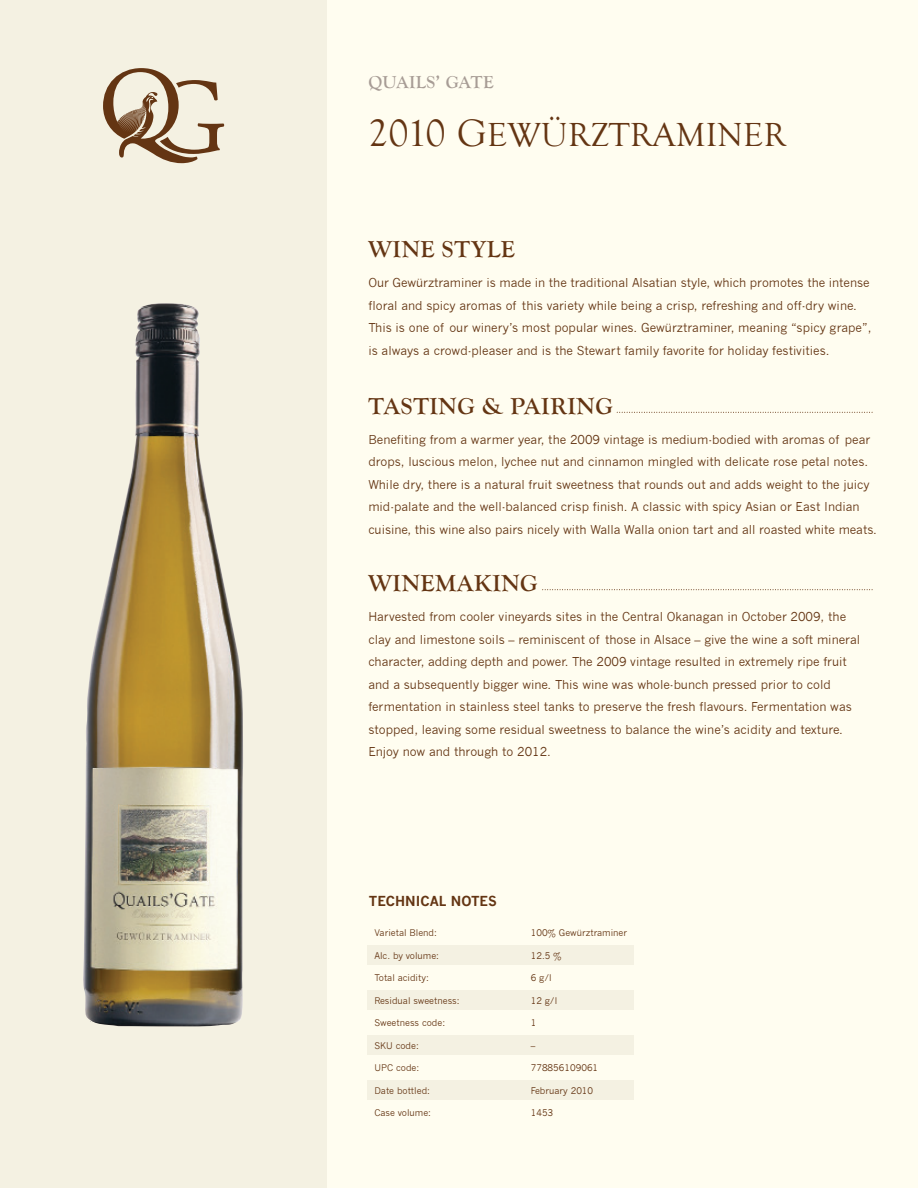
<style>
.page{position:relative;width:918px;height:1188px;background:#fffdf0}
.page>*{position:absolute;margin:0;border:0;box-sizing:border-box;transform-origin:0 0}
.t1{font:34.35px "Goudy Old Style T";letter-spacing:.01em;color:#643513}
.t2{font:700 24px "Goudy Old Style T";letter-spacing:.025em;color:#643513}
.t3{font:700 18px "Goudy Old Style T";letter-spacing:.025em;color:#a79c95}
.t4{font:700 13.5px "News Gothic";color:#643513}
.t5{font:12px/22.5px "News Gothic";color:#643513}
.t6{font:9px "News Gothic";color:#643513}
.s1{font-size:39.15px}
</style>
<div class="page">
<div style="left:0;top:0;width:327px;height:1188px;background:#f4f1e2"></div>
<svg style="left:103px;top:68px;width:122px;height:95px"></svg>
<svg style="left:543px;top:589px;width:330px;height:1px"></svg>
<svg style="left:617px;top:412px;width:256px;height:1px"></svg>
<img style="left:83px;top:303px;width:160px;height:723px">
<div style="left:367px;top:1080px;width:266px;height:20px;background:#f4f1e2"></div>
<div style="left:367px;top:1035px;width:266px;height:20px;background:#f4f1e2"></div>
<div style="left:367px;top:990px;width:266px;height:20px;background:#f4f1e2"></div>
<div style="left:367px;top:945px;width:266px;height:20px;background:#f4f1e2"></div>
<h3 class="t3" style="left:368px;top:72px;width:127px">QUAILS’ GATE</h3>
<p class="t1" style="left:368px;top:116px;width:419px"><span class="s1">2010 G</span>EWÜRZTRAMINER</p>
<p class="t2" style="left:368px;top:236px;width:148px">WINE STYLE</p>
<p class="t5" style="left:368px;top:272px;width:505px">Our Gewürztraminer is made in the traditional Alsatian style, which promotes the intense floral and spicy aromas of this variety while being a crisp, refreshing and off-dry wine.<br>This is one of our winery’s most popular wines. Gewürztraminer, meaning “spicy grape”, is always a crowd-pleaser and is the Stewart family favorite for holiday festivities.</p>
<p class="t2" style="left:368px;top:393px;width:246px">TASTING &amp; PAIRING</p>
<p class="t5" style="left:368px;top:428px;width:510px">Benefiting from a warmer year, the 2009 vintage is medium-bodied with aromas of pear drops, luscious melon, lychee nut and cinnamon mingled with delicate rose petal notes.<br>While dry, there is a natural fruit sweetness that rounds out and adds weight to the juicy mid-palate and the well-balanced crisp finish. A classic with spicy Asian or East Indian cuisine, this wine also pairs nicely with Walla Walla onion tart and all roasted white meats.</p>
<p class="t2" style="left:368px;top:570px;width:171px">WINEMAKING</p>
<p class="t5" style="left:368px;top:606px;width:493px">Harvested from cooler vineyards sites in the Central Okanagan in October 2009, the clay and limestone soils – reminiscent of those in Alsace – give the wine a soft mineral character, adding depth and power. The 2009 vintage resulted in extremely ripe fruit and a subsequently bigger wine. This wine was whole-bunch pressed prior to cold fermentation in stainless steel tanks to preserve the fresh flavours. Fermentation was stopped, leaving some residual sweetness to balance the wine’s acidity and texture.<br>Enjoy now and through to 2012.</p>
<p class="t4" style="left:369px;top:893px;width:130px">TECHNICAL NOTES</p>
<p class="t6" style="left:374px;top:928px;width:64px">Varietal Blend:</p>
<p class="t6" style="left:531px;top:928px;width:98px">100% Gewürztraminer</p>
<p class="t6" style="left:374px;top:950px;width:66px">Alc. by volume:</p>
<p class="t6" style="left:531px;top:950px;width:32px">12.5 %</p>
<p class="t6" style="left:374px;top:973px;width:56px">Total acidity:</p>
<p class="t6" style="left:531px;top:973px;width:22px">6 g/l</p>
<p class="t6" style="left:374px;top:995px;width:87px">Residual sweetness:</p>
<p class="t6" style="left:531px;top:995px;width:28px">12 g/l</p>
<p class="t6" style="left:374px;top:1018px;width:72px">Sweetness code:</p>
<p class="t6" style="left:531px;top:1018px;width:7px">1</p>
<p class="t6" style="left:374px;top:1040px;width:46px">SKU code:</p>
<p class="t6" style="left:531px;top:1040px;width:6px">–</p>
<p class="t6" style="left:374px;top:1063px;width:46px">UPC code:</p>
<p class="t6" style="left:531px;top:1063px;width:69px">778856109061</p>
<p class="t6" style="left:374px;top:1085px;width:57px">Date bottled:</p>
<p class="t6" style="left:531px;top:1085px;width:64px">February 2010</p>
<p class="t6" style="left:374px;top:1108px;width:58px">Case volume:</p>
<p class="t6" style="left:531px;top:1108px;width:24px">1453</p>
</div>
